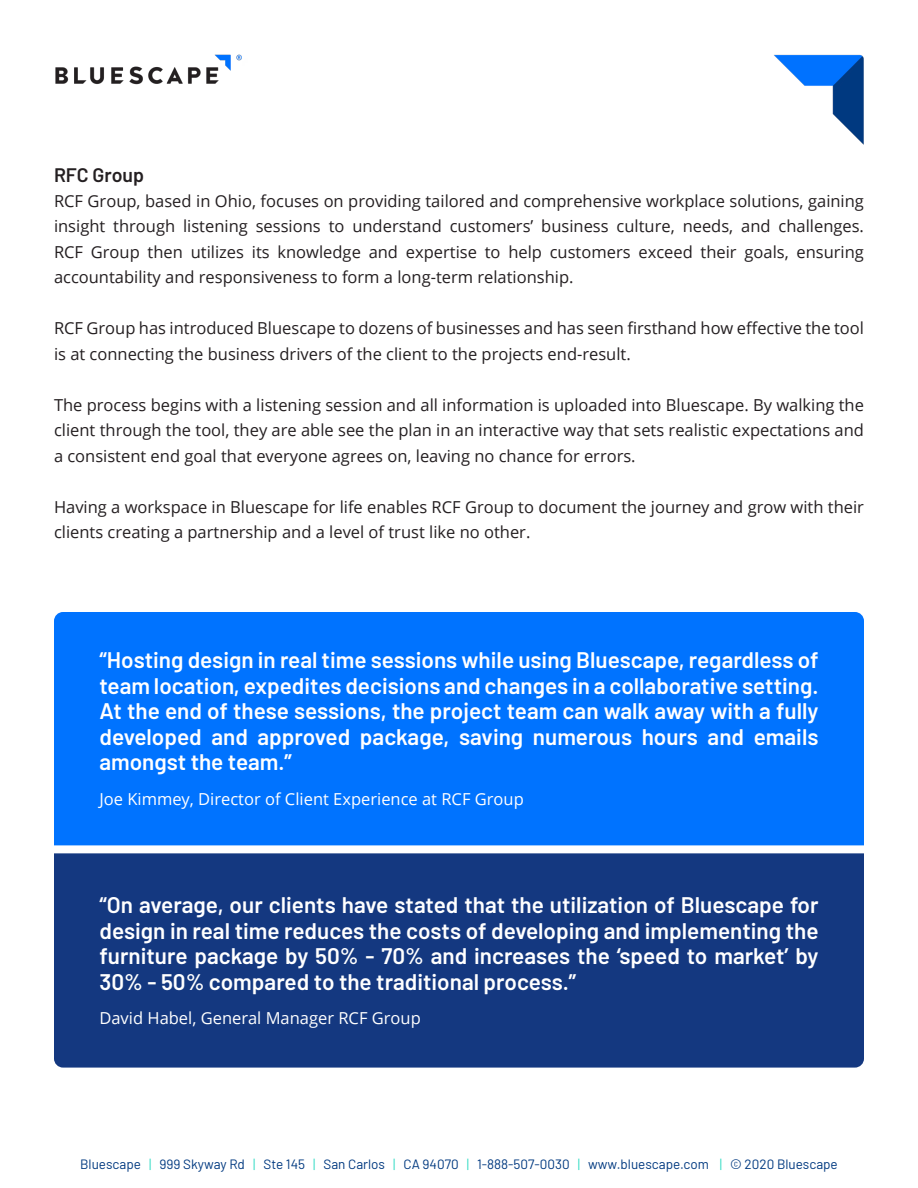
<style>
.page{position:relative;width:918px;height:1188px;background:#fff}
.page>*{position:absolute;margin:0;border:0;box-sizing:border-box;transform-origin:0 0}
.t1{font:600 22.5px/25.5px "Barlow";color:#fff;text-align:justify}
.t2{font:600 19.5px "Barlow";color:#241f21}
.t3{font:16.5px/25.5px "Open Sans";color:#241f21;text-align:justify}
.t4{font:16.5px "Open Sans";color:#fff}
.t5{font:13.5px "Barlow";color:#003980}
.s1{color:#33dbc4}
</style>
<div class="page">
<img style="left:774px;top:54px;width:90px;height:91px">
<img style="left:55px;top:54px;width:187px;height:31px">
<div style="left:54px;top:612px;width:810px;height:233px;background:#0073ff"></div>
<div style="left:54px;top:853px;width:810px;height:215px;background:#143880"></div>
<p class="t2" style="left:54px;top:160px;width:92px">RFC Group</p>
<p class="t3" style="left:54px;top:188px;width:812px">RCF Group, based in Ohio, focuses on providing tailored and comprehensive workplace solutions, gaining insight through listening sessions to understand customers’ business culture, needs, and challenges.<br>RCF Group then utilizes its knowledge and expertise to help customers exceed their goals, ensuring accountability and responsiveness to form a long-term relationship.</p>
<p class="t3" style="left:54px;top:315px;width:811px">RCF Group has introduced Bluescape to dozens of businesses and has seen firsthand how effective the tool is at connecting the business drivers of the client to the projects end-result.</p>
<p class="t3" style="left:54px;top:392px;width:812px">The process begins with a listening session and all information is uploaded into Bluescape. By walking the client through the tool, they are able see the plan in an interactive way that sets realistic expectations and a consistent end goal that everyone agrees on, leaving no chance for errors.</p>
<p class="t3" style="left:54px;top:494px;width:811px">Having a workspace in Bluescape for life enables RCF Group to document the journey and grow with their clients creating a partnership and a level of trust like no other.</p>
<p class="t1" style="left:99px;top:646px;width:721px">“Hosting design in real time sessions while using Bluescape, regardless of team location, expedites decisions and changes in a collaborative setting.<br>At the end of these sessions, the project team can walk away with a fully developed and approved package, saving numerous hours and emails amongst the team.”</p>
<p class="t4" style="left:99px;top:787px;width:426px">Joe Kimmey, Director of Client Experience at RCF Group</p>
<p class="t1" style="left:99px;top:891px;width:721px">“On average, our clients have stated that the utilization of Bluescape for design in real time reduces the costs of developing and implementing the furniture package by 50% - 70% and increases the ‘speed to market’ by 30% - 50% compared to the traditional process.”</p>
<p class="t4" style="left:99px;top:1007px;width:323px">David Habel, General Manager RCF Group</p>
<p class="t5" style="left:80px;top:1154px;width:759px">Bluescape <span class="s1">|</span> 999 Skyway Rd <span class="s1">|</span> Ste 145 <span class="s1">|</span> San Carlos <span class="s1">|</span> CA 94070 <span class="s1">|</span> 1-888-507-0030 <span class="s1">|</span> www.bluescape.com <span class="s1">|</span> © 2020 Bluescape</p>
</div>
